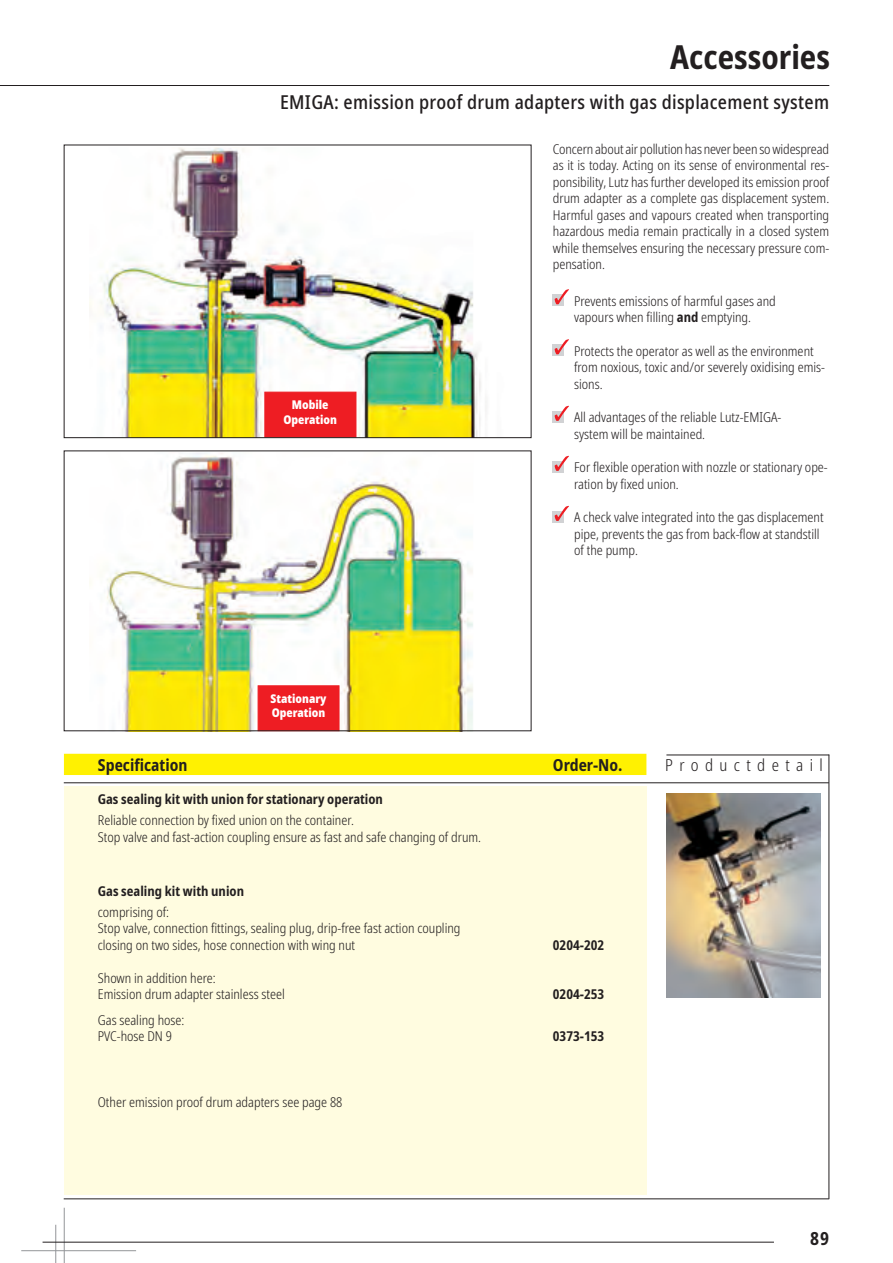
<style>
.page{position:relative;width:893px;height:1263px;background:#fff}
.page>*{position:absolute;margin:0;border:0;box-sizing:border-box;transform-origin:0 0}
.t1{font:700 condensed 33px "Noto Sans";color:#231f20}
.t2{font:500 condensed 19.5px "Noto Sans";letter-spacing:.015em;color:#231f20}
.t3{font:700 condensed 18px "Noto Sans";color:#231f20}
.t4{font:700 condensed 16.5px "Noto Sans";color:#231f20}
.t5{font:300 condensed 16.5px "Noto Sans";letter-spacing:.39em;color:#231f20}
.t6{font:300 condensed 13.5px/16.5px "Noto Sans";color:#231f20}
.t7{font:700 condensed 13.5px "Noto Sans";color:#231f20}
.t8{font:900 condensed 12px/14.4px "Noto Sans";color:#fff}
.s1{font-weight:700}
</style>
<div class="page">
<hr style="left:0;top:85px;width:829px;height:1px;background:#231f20">
<hr style="left:64px;top:1208px;width:1px;height:55px;background:#939598">
<hr style="left:55px;top:1225px;width:1px;height:38px;background:#939598">
<hr style="left:21px;top:1250px;width:115px;height:1px;background:#939598">
<hr style="left:43px;top:1242px;width:731px;height:1px;background:#231f20">
<div style="left:64px;top:786px;width:582px;height:409px;background:#fffce0"></div>
<div style="left:64px;top:754px;width:582px;height:21px;background:#fff101"></div>
<hr style="left:64px;top:1198px;width:765px;height:1px;background:#231f20">
<img style="left:667px;top:794px;width:153px;height:204px">
<hr style="left:666px;top:754px;width:163px;height:1px;background:#231f20">
<hr style="left:828px;top:755px;width:1px;height:444px;background:#231f20">
<hr style="left:64px;top:782px;width:765px;height:1px;background:#231f20">
<img style="left:89px;top:453px;width:384px;height:276px">
<div style="left:258px;top:685px;width:81px;height:46px;background:#ee1d23;border:1px solid #ee1d23"></div>
<img style="left:89px;top:147px;width:398px;height:289px">
<div style="left:264px;top:392px;width:92px;height:45px;background:#ee1d23"></div>
<div style="left:64px;top:145px;width:467px;height:293px;border:1px solid #231f20"></div>
<svg style="left:553px;top:295px;width:11px;height:11px"></svg>
<svg style="left:555px;top:289px;width:14px;height:15px"></svg>
<svg style="left:553px;top:345px;width:11px;height:11px"></svg>
<svg style="left:555px;top:339px;width:14px;height:15px"></svg>
<svg style="left:553px;top:411px;width:11px;height:11px"></svg>
<svg style="left:555px;top:406px;width:14px;height:15px"></svg>
<svg style="left:553px;top:461px;width:11px;height:11px"></svg>
<svg style="left:555px;top:456px;width:14px;height:15px"></svg>
<svg style="left:553px;top:511px;width:11px;height:11px"></svg>
<svg style="left:555px;top:506px;width:14px;height:15px"></svg>
<h1 class="t1" style="left:670px;top:33px;width:161px">Accessories</h1>
<h2 class="t2" style="left:280px;top:88px;width:551px">EMIGA: emission proof drum adapters with gas displacement system</h2>
<p class="t8" style="left:283px;top:398px;width:55px;text-align:center">Mobile<br>Operation</p>
<p class="t8" style="left:271px;top:691px;width:57px">Stationary<br>Operation</p>
<p class="t6" style="left:553px;top:141px;width:278px;text-align:justify">Concern about air pollution has never been so widespread as it is today. Acting on its sense of environmental res&shy;ponsibility, Lutz has further developed its emission proof drum adapter as a complete gas displacement system.<br>Harmful gases and vapours created when transporting hazardous media remain practically in a closed system while themselves ensuring the necessary pressure com&shy;pensation.</p>
<p class="t6" style="left:574px;top:293px;width:203px">Prevents emissions of harmful gases and vapours when filling <span class="s1">and</span> emptying.</p>
<p class="t6" style="left:574px;top:343px;width:252px">Protects the operator as well as the environment from noxious, toxic and/or severely oxidising emis&shy;sions.</p>
<p class="t6" style="left:574px;top:410px;width:209px">All advantages of the reliable Lutz-EMIGA&shy;system will be maintained.</p>
<p class="t6" style="left:574px;top:460px;width:255px">For flexible operation with nozzle or stationary ope&shy;ration by fixed union.</p>
<p class="t6" style="left:574px;top:510px;width:251px">A check valve integrated into the gas displacement pipe, prevents the gas from back-flow at standstill of the pump.</p>
<p class="t4" style="left:98px;top:753px;width:91px">Specification</p>
<p class="t4" style="left:553px;top:753px;width:71px">Order-No.</p>
<p class="t7" style="left:98px;top:790px;width:287px">Gas sealing kit with union for stationary operation</p>
<p class="t6" style="left:98px;top:812px;width:385px">Reliable connection by fixed union on the container.<br>Stop valve and fast-action coupling ensure as fast and safe changing of drum.</p>
<p class="t7" style="left:98px;top:881px;width:148px">Gas sealing kit with union</p>
<p class="t6" style="left:98px;top:904px;width:364px">comprising of:<br>Stop valve, connection fittings, sealing plug, drip-free fast action coupling closing on two sides, hose connection with wing nut</p>
<p class="t6" style="left:98px;top:970px;width:188px">Shown in addition here:<br>Emission drum adapter stainless steel</p>
<p class="t6" style="left:98px;top:1012px;width:88px">Gas sealing hose:<br>PVC-hose DN 9</p>
<p class="t6" style="left:98px;top:1094px;width:246px">Other emission proof drum adapters see page 88</p>
<p class="t7" style="left:553px;top:935px;width:53px">0204-202</p>
<p class="t7" style="left:553px;top:984px;width:53px">0204-253</p>
<p class="t7" style="left:553px;top:1026px;width:53px">0373-153</p>
<p class="t5" style="left:665px;top:754px;width:159px">Productdetail</p>
<h3 class="t3" style="left:810px;top:1225px;width:20px">89</h3>
</div>
